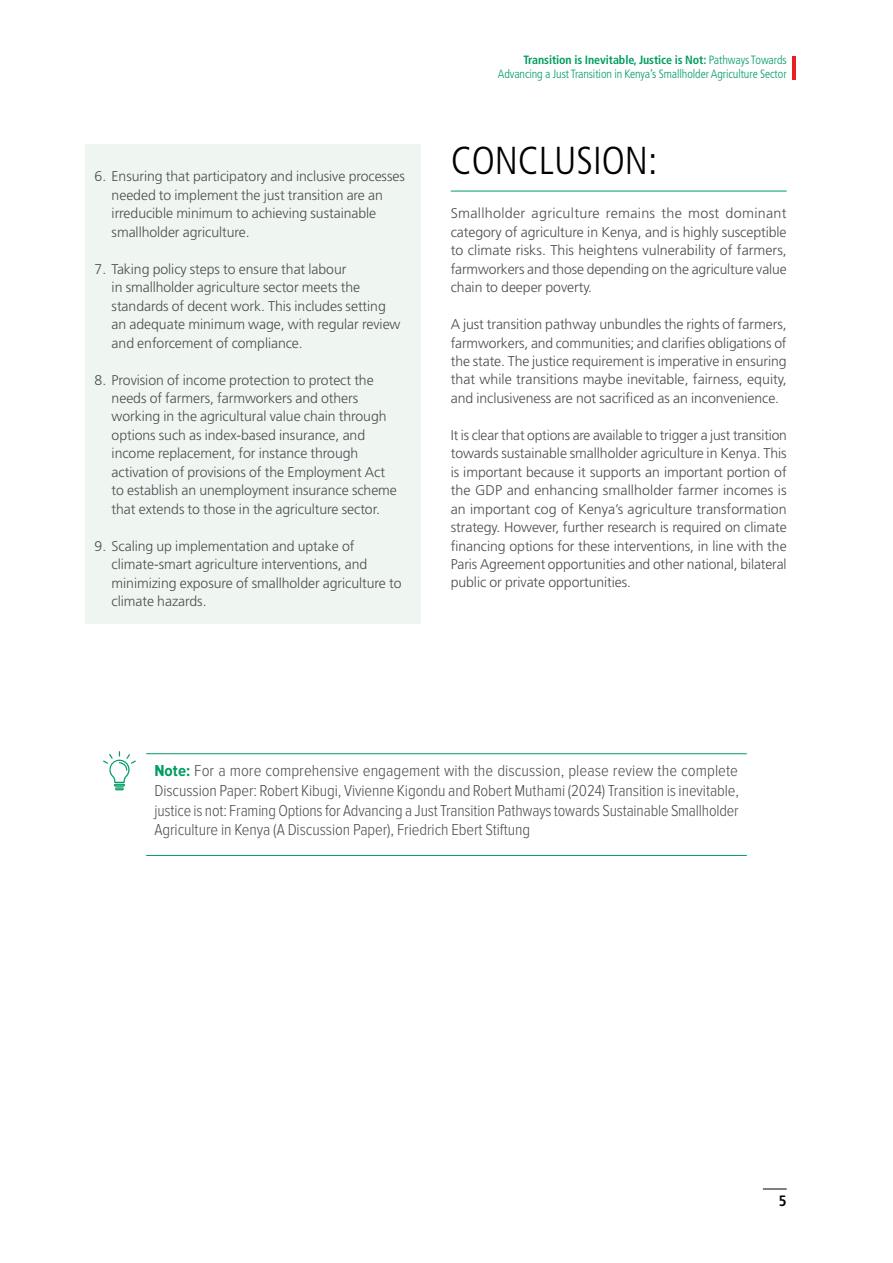
<style>
.page{position:relative;width:893px;height:1263px;background:#fff}
.page>*{position:absolute;margin:0;border:0;box-sizing:border-box;transform-origin:0 0}
.t1{font:300 condensed 39px "Frutiger LT Std";color:#000}
.t2{font:300 16.5px/19.8px "Proxima Nova Cond";letter-spacing:-.005em;color:#4d4d4f;text-align:justify}
.t3{font:700 condensed 15px "Frutiger LT Std";color:#000}
.t4{font:300 14.1px/18.5px "Frutiger LT Std";letter-spacing:-.005em;color:#4d4d4f}
.t5{font:300 condensed 12px/14.4px "Frutiger LT Std";letter-spacing:-.005em;color:#009c61;text-align:right}
.s1{font-weight:700}
.s2{font-weight:700;color:#009c61}
</style>
<div class="page">
<hr style="left:451px;top:191px;width:336px;height:1px;background:#009c61">
<div style="left:85px;top:145px;width:336px;height:479px;background:#eff6f2"></div>
<hr style="left:146px;top:753px;width:601px;height:1px;background:#009c61">
<hr style="left:146px;top:855px;width:601px;height:1px;background:#009c61">
<svg style="left:103px;top:751px;width:33px;height:39px"></svg>
<svg style="left:763px;top:1188px;width:24px;height:1px"></svg>
<hr style="left:792px;top:57px;width:4px;height:23px;background:#ed1d24">
<p class="t4" style="left:112px;top:168px;width:295px;text-indent:-17px">6. Ensuring that participatory and inclusive processes needed to implement the just transition are an irreducible minimum to achieving sustainable smallholder agriculture.</p>
<p class="t4" style="left:112px;top:260px;width:290px;text-indent:-17px">7. Taking policy steps to ensure that labour<br>in smallholder agriculture sector meets the standards of decent work. This includes setting an adequate minimum wage, with regular review and enforcement of compliance.</p>
<p class="t4" style="left:112px;top:371px;width:287px;text-indent:-17px">8. Provision of income protection to protect the needs of farmers, farmworkers and others working in the agricultural value chain through options such as index-based insurance, and income replacement, for instance through activation of provisions of the Employment Act to establish an unemployment insurance scheme that extends to those in the agriculture sector.</p>
<p class="t4" style="left:112px;top:537px;width:291px;text-indent:-17px">9. Scaling up implementation and uptake of climate-smart agriculture interventions, and minimizing exposure of smallholder agriculture to climate hazards.</p>
<p class="t5" style="left:498px;top:53px;width:290px"><span class="s1">Transition is Inevitable, Justice is Not:</span> Pathways Towards<br>Advancing a Just Transition in Kenya’s Smallholder Agriculture Sector</p>
<h1 class="t1" style="left:451px;top:138px;width:208px">CONCLUSION:</h1>
<p class="t4" style="left:451px;top:204px;width:338px;text-align:justify">Smallholder agriculture remains the most dominant category of agriculture in Kenya, and is highly susceptible to climate risks. This heightens vulnerability of farmers, farmworkers and those depending on the agriculture value chain to deeper poverty.</p>
<p class="t4" style="left:451px;top:315px;width:338px;text-align:justify">A just transition pathway unbundles the rights of farmers, farmworkers, and communities; and clarifies obligations of the state. The justice requirement is imperative in ensuring that while transitions maybe inevitable, fairness, equity, and inclusiveness are not sacrificed as an inconvenience.</p>
<p class="t4" style="left:451px;top:426px;width:338px;text-align:justify">It is clear that options are available to trigger a just transition towards sustainable smallholder agriculture in Kenya. This is important because it supports an important portion of the GDP and enhancing smallholder farmer incomes is an important cog of Kenya’s agriculture transformation strategy. However, further research is required on climate financing options for these interventions, in line with the Paris Agreement opportunities and other national, bilateral public or private opportunities.</p>
<p class="t2" style="left:154px;top:761px;width:586px"><span class="s2">Note:</span> For a more comprehensive engagement with the discussion, please review the complete Discussion Paper: Robert Kibugi, Vivienne Kigondu and Robert Muthami (2024) Transition is inevitable, justice is not: Framing Options for Advancing a Just Transition Pathways towards Sustainable Smallholder Agriculture in Kenya (A Discussion Paper), Friedrich Ebert Stiftung</p>
<p class="t3" style="left:779px;top:1192px;width:9px">5</p>
</div>
